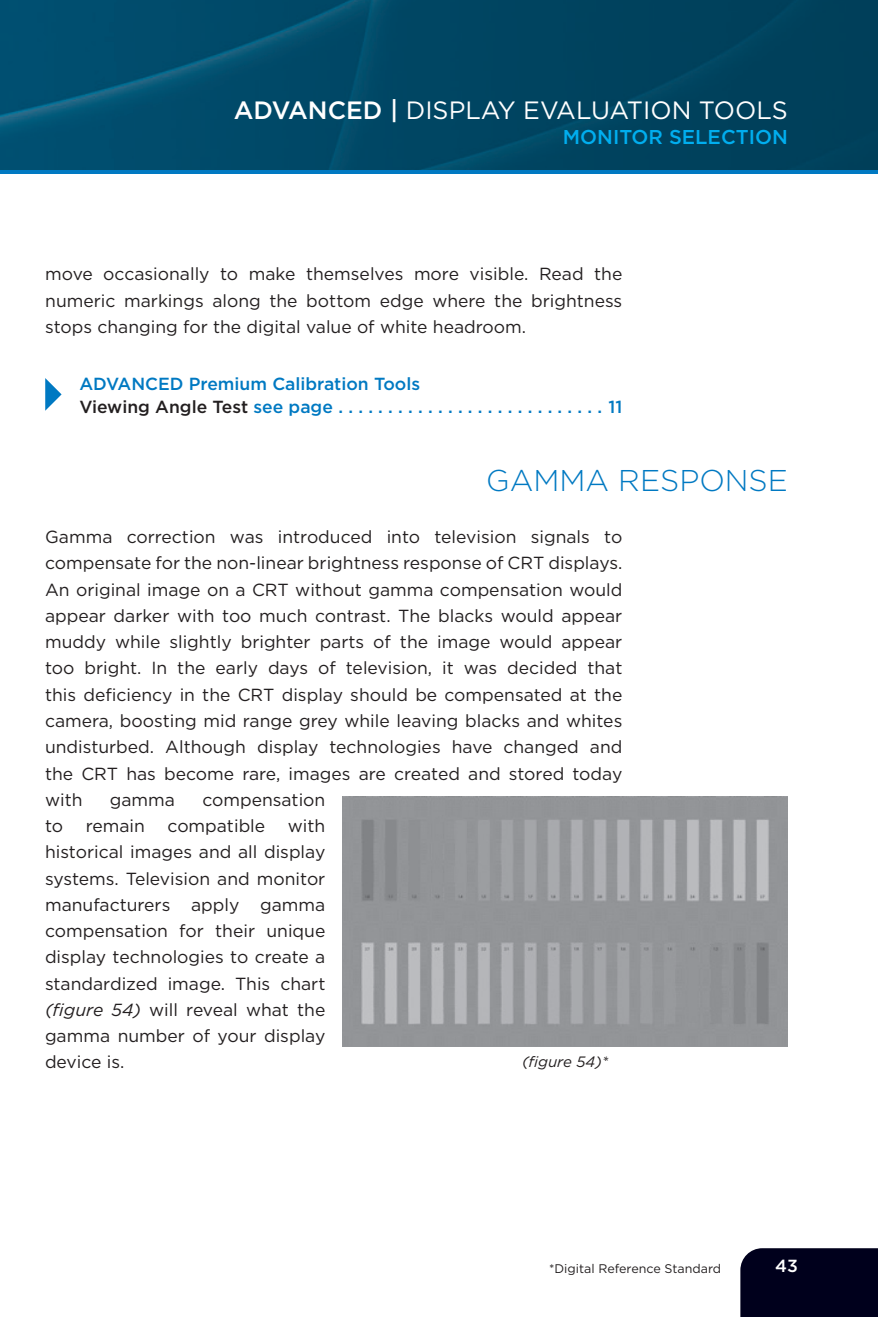
<style>
.page{position:relative;width:878px;height:1317px;background:#fff}
.page>*{position:absolute;margin:0;border:0;box-sizing:border-box;transform-origin:0 0}
.t1{font:300 30px "Gotham";color:#0079c2}
.t2{font:25px "Gotham";color:#fff}
.t3{font:500 20px "Gotham";color:#00aeef}
.t4{font:17.5px/26.2px "Gotham";color:#231f20;text-align:justify}
.t5{font:500 17.5px/22.5px "Gotham";color:#0079c2}
.t6{font:500 17.5px "Gotham";color:#fff}
.t7{font:italic 15px "Gotham";color:#231f20}
.t8{font:12.5px "Gotham";color:#231f20}
.s1{font-weight:500}
.s2{color:#231f20}
.s3{font-style:italic}
</style>
<div class="page">
<img style="left:0;top:0;width:878px;height:170px">
<hr style="left:0;top:170px;width:878px;height:3px;background:#0079c2">
<div style="left:740px;top:1248px;width:138px;height:68px;background:#00001c"></div>
<img style="left:342px;top:796px;width:446px;height:250px">
<svg style="left:45px;top:378px;width:17px;height:33px"></svg>
<h2 class="t2" style="left:234px;top:96px;width:374px"><span class="s1">ADVANCED |</span> Display Evaluatio</h2>
<h2 class="t2" style="left:671px;top:96px;width:114px">n Too ls</h2>
<p class="t3" style="left:563px;top:125px;width:32px">Monitor</p>
<p class="t3" style="left:669px;top:125px;width:53px">Selection</p>
<p class="t4" style="left:45px;top:261px;width:578px">move occasionally to make themselves more visible. Read the numeric markings along the bottom edge where the brightness stops changing for the digital value of white headroom.</p>
<p class="t5" style="left:79px;top:372px;width:544px">ADVANCED Premium Calibration Tools<br><span class="s2">Viewing Angle Test</span> see page ...........................11</p>
<h1 class="t1" style="left:486px;top:463px;width:298px">GAMMA RESPONSE</h1>
<p class="t4" style="left:45px;top:523px;width:579px">Gamma correction was introduced into television signals to compensate for the non-linear brightness response of CRT displays.<br>An original image on a CRT without gamma compensation would appear darker with too much contrast. The blacks would appear muddy while slightly brighter parts of the image would appear too bright. In the early days of television, it was decided that this deficiency in the CRT display should be compensated at the camera, boosting mid range grey while leaving blacks and whites undisturbed. Although display technologies have changed and the CRT has become rare, images are created and stored today with</p>
<p class="t4" style="left:110px;top:786px;width:67px">gamma</p>
<p class="t4" style="left:202px;top:786px;width:124px">compensation</p>
<p class="t4" style="left:45px;top:812px;width:20px">to</p>
<p class="t4" style="left:86px;top:812px;width:61px">remain</p>
<p class="t4" style="left:168px;top:812px;width:99px">compatible</p>
<p class="t4" style="left:45px;top:812px;width:282px;text-indent:243px">with historical images and all display systems. Television and monitor manufacturers apply gamma compensation for their unique display technologies to create a standardized image. This chart <span class="s3">(figure 54)</span> will reveal what the gamma number of your display device is.</p>
<p class="t7" style="left:522px;top:1053px;width:88px">(figure 54)*</p>
<p class="t8" style="left:549px;top:1261px;width:174px">*Digital Reference Standard</p>
<p class="t6" style="left:775px;top:1255px;width:24px">43</p>
</div>
